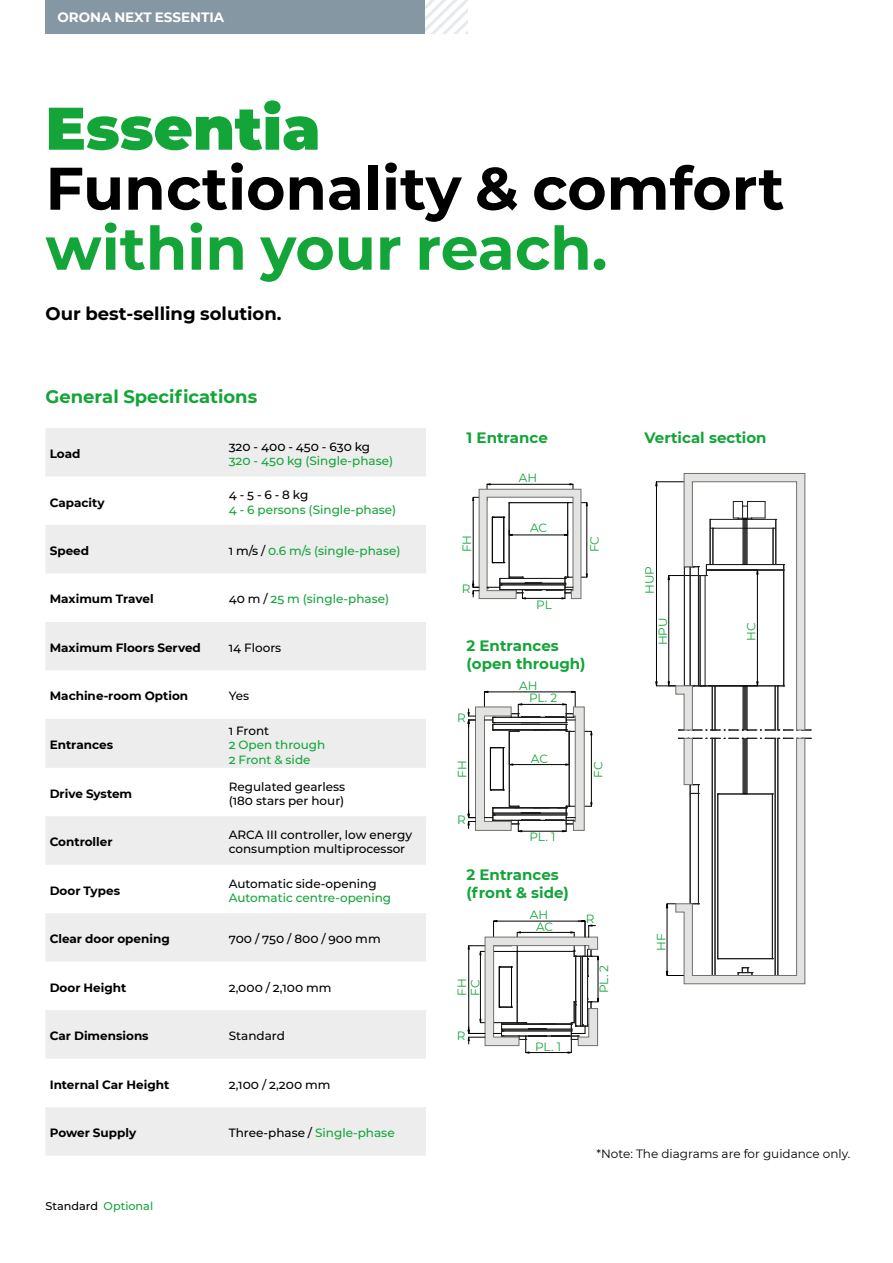
<style>
.page{position:relative;width:893px;height:1263px;background:#fff}
.page>*{position:absolute;margin:0;border:0;box-sizing:border-box;transform-origin:0 0}
.t1{font:700 60px "Montserrat";color:#000}
.t2{font:700 60px "Montserrat";color:#13a538}
.t3{font:900 60px "Montserrat";color:#13a538}
.t4{font:700 18px "Montserrat";color:#000}
.t5{font:700 18px "Montserrat";color:#13a538}
.t6{font:700 15px/18px "Montserrat";color:#13a538}
.t7{font:700 13.5px "Montserrat";color:#fff}
.t8{font:500 12px/14.4px "Montserrat";color:#000}
.t9{font:700 12px "Montserrat";color:#000}
.t10{font:500 12px/14.4px "Montserrat";color:#13a538}
.t11{font:12px "Montserrat";letter-spacing:-.005em;color:#13a538}
.t12{font:12px "Montserrat";color:#000}
.t13{font:500 11.25px "Montserrat";color:#000}
.s1{color:#000}
.s2{color:#13a538}
</style>
<div class="page">
<svg style="left:666px;top:738px;width:146px;height:246px"></svg>
<svg style="left:655px;top:473px;width:157px;height:258px"></svg>
<svg style="left:46px;top:428px;width:380px;height:727px;fill:#ededed"></svg>
<svg style="left:425px;top:0;width:43px;height:34px"></svg>
<div style="left:45px;top:0;width:380px;height:34px;background:#8597a3"></div>
<svg style="left:472px;top:483px;width:116px;height:116px"></svg>
<svg style="left:468px;top:691px;width:124px;height:141px"></svg>
<svg style="left:468px;top:920px;width:131px;height:133px"></svg>
<p class="t7" style="left:57px;top:8px;width:168px">ORONA NEXT ESSENTIA</p>
<h1 class="t3" style="left:45px;top:83px;width:276px">Essentia</h1>
<h1 class="t1" style="left:45px;top:145px;width:740px">Functionality &amp; comfort</h1>
<h1 class="t2" style="left:45px;top:205px;width:563px">within your reach.</h1>
<h2 class="t4" style="left:45px;top:301px;width:238px">Our best-selling solution.</h2>
<h2 class="t5" style="left:45px;top:383px;width:213px">General Specifications</h2>
<p class="t9" style="left:50px;top:445px;width:32px">Load</p>
<p class="t9" style="left:50px;top:494px;width:56px">Capacity</p>
<p class="t8" style="left:229px;top:439px;width:143px">320 - 400 - 450 - 630 kg</p>
<p class="t10" style="left:229px;top:453px;width:166px">320 - 450 kg (Single-phase)</p>
<p class="t8" style="left:229px;top:487px;width:81px">4 - 5 - 6 - 8 kg</p>
<p class="t10" style="left:229px;top:502px;width:169px">4 - 6 persons (Single-phase)</p>
<p class="t9" style="left:50px;top:542px;width:41px">Speed</p>
<p class="t10" style="left:229px;top:543px;width:173px"><span class="s1">1 m/s /</span> 0.6 m/s (single-phase)</p>
<p class="t9" style="left:50px;top:590px;width:105px">Maximum Travel</p>
<p class="t10" style="left:229px;top:591px;width:162px"><span class="s1">40 m /</span> 25 m (single-phase)</p>
<p class="t9" style="left:50px;top:639px;width:153px">Maximum Floors Served</p>
<p class="t8" style="left:229px;top:640px;width:54px">14 Floors</p>
<p class="t9" style="left:50px;top:687px;width:140px">Machine-room Option</p>
<p class="t8" style="left:229px;top:688px;width:22px">Yes</p>
<p class="t9" style="left:50px;top:736px;width:65px">Entrances</p>
<p class="t8" style="left:229px;top:723px;width:42px">1 Front</p>
<p class="t10" style="left:229px;top:737px;width:98px">2 Open through<br>2 Front &amp; side</p>
<p class="t9" style="left:50px;top:785px;width:84px">Drive System</p>
<p class="t8" style="left:229px;top:779px;width:118px">Regulated gearless (180 stars per hour)</p>
<p class="t9" style="left:50px;top:833px;width:64px">Controller</p>
<p class="t8" style="left:229px;top:827px;width:185px">ARCA III controller, low energy consumption multiprocessor</p>
<p class="t9" style="left:50px;top:882px;width:72px">Door Types</p>
<p class="t8" style="left:229px;top:875px;width:149px">Automatic side-opening</p>
<p class="t10" style="left:229px;top:890px;width:164px">Automatic centre-opening</p>
<p class="t9" style="left:50px;top:930px;width:122px">Clear door opening</p>
<p class="t8" style="left:229px;top:931px;width:153px">700 / 750 / 800 / 900 mm</p>
<p class="t9" style="left:50px;top:979px;width:78px">Door Height</p>
<p class="t8" style="left:229px;top:980px;width:104px">2,000 / 2,100 mm</p>
<p class="t9" style="left:50px;top:1027px;width:100px">Car Dimensions</p>
<p class="t8" style="left:229px;top:1028px;width:58px">Standard</p>
<p class="t9" style="left:50px;top:1076px;width:121px">Internal Car Height</p>
<p class="t8" style="left:229px;top:1077px;width:103px">2,100 / 2,200 mm</p>
<p class="t9" style="left:50px;top:1124px;width:88px">Power Supply</p>
<p class="t8" style="left:229px;top:1125px;width:167px">Three-phase / <span class="s2">Single-phase</span></p>
<p class="t13" style="left:45px;top:1198px;width:109px">Standard <span class="s2">Optional</span></p>
<p class="t6" style="left:466px;top:427px;width:83px">1 Entrance</p>
<p class="t11" style="left:519px;top:469px;width:20px">AH</p>
<p class="t11" style="left:530px;top:520px;width:19px">AC</p>
<p class="t11" style="left:459px;top:552px;width:19px;rotate:-90deg">FH</p>
<p class="t11" style="left:586px;top:552px;width:18px;rotate:-90deg">FC</p>
<p class="t11" style="left:462px;top:581px;width:10px">R</p>
<p class="t11" style="left:536px;top:597px;width:17px">PL</p>
<p class="t6" style="left:466px;top:636px;width:121px">2 Entrances (open through)</p>
<p class="t11" style="left:519px;top:677px;width:20px">AH</p>
<p class="t11" style="left:457px;top:710px;width:10px">R</p>
<p class="t11" style="left:529px;top:690px;width:30px">PL. 2</p>
<p class="t11" style="left:531px;top:750px;width:19px">AC</p>
<p class="t11" style="left:454px;top:778px;width:19px;rotate:-90deg">FH</p>
<p class="t11" style="left:590px;top:778px;width:18px;rotate:-90deg">FC</p>
<p class="t11" style="left:457px;top:811px;width:10px">R</p>
<p class="t11" style="left:529px;top:829px;width:27px">PL. 1</p>
<p class="t6" style="left:466px;top:865px;width:104px">2 Entrances (front &amp; side)</p>
<p class="t11" style="left:530px;top:906px;width:20px">AH</p>
<p class="t11" style="left:454px;top:996px;width:19px;rotate:-90deg">FH</p>
<p class="t11" style="left:467px;top:996px;width:18px;rotate:-90deg">FC</p>
<p class="t11" style="left:457px;top:1027px;width:10px">R</p>
<p class="t11" style="left:536px;top:918px;width:19px">AC</p>
<p class="t11" style="left:535px;top:1038px;width:27px">PL. 1</p>
<p class="t11" style="left:586px;top:910px;width:10px">R</p>
<p class="t11" style="left:596px;top:993px;width:30px;rotate:-90deg">PL. 2</p>
<p class="t6" style="left:645px;top:427px;width:124px">Vertical section</p>
<p class="t11" style="left:641px;top:594px;width:29px;rotate:-90deg">HUP</p>
<p class="t11" style="left:655px;top:645px;width:29px;rotate:-90deg">HPU</p>
<p class="t11" style="left:743px;top:641px;width:20px;rotate:-90deg">HC</p>
<p class="t11" style="left:653px;top:951px;width:19px;rotate:-90deg">HF</p>
<p class="t12" style="left:597px;top:1145px;width:255px">*Note: The diagrams are for guidance only.</p>
</div>
